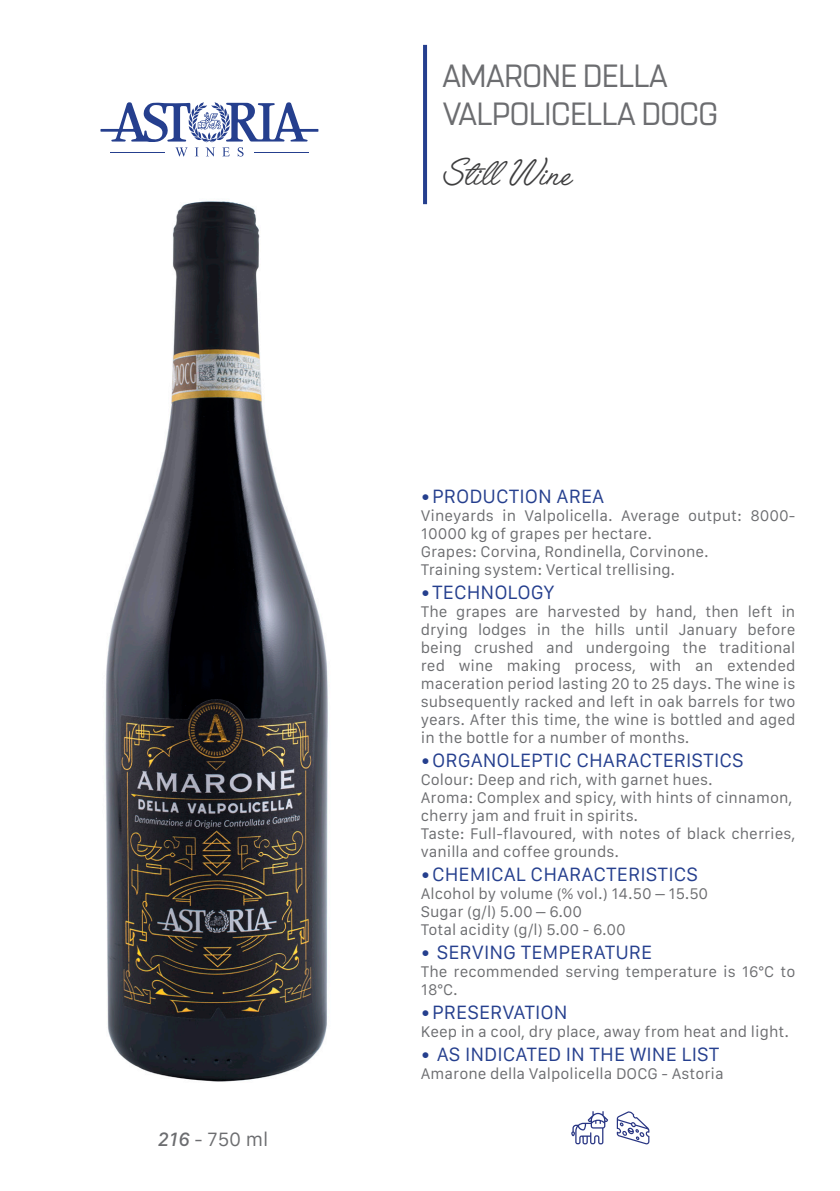
<style>
.page{position:relative;width:840px;height:1191px;background:#fff}
.page>*{position:absolute;margin:0;border:0;box-sizing:border-box;transform-origin:0 0}
.corsivo{font:48px "Angelface";color:#3e3e3f}
.NOME_VINO{font:32px "Rohn";color:#6c6d70}
.t1{font:20px "San Francisco Text";color:#253f8e}
.ml_vini{font:20px "San Francisco Text";color:#6c6d70}
.testo_2{font:16px/18px "San Francisco Text";color:#6c6d70}
.s1{font-weight:500;font-style:italic}
</style>
<div class="page">
<svg style="left:100px;top:102px;width:218px;height:54px"></svg>
<hr style="left:423px;top:45px;width:4px;height:159px;background:#253f8e">
<img style="left:105px;top:201px;width:223px;height:881px">
<svg style="left:571px;top:1111px;width:36px;height:33px"></svg>
<svg style="left:616px;top:1111px;width:33px;height:33px"></svg>
<p class="ml_vini" style="left:157px;top:1126px;width:112px"><span class="s1">216</span> - 750 ml</p>
<p class="NOME_VINO" style="left:442px;top:57px;width:226px">AMARONE DELLA</p>
<p class="NOME_VINO" style="left:442px;top:96px;width:276px">VALPOLICELLA DOCG</p>
<p class="corsivo" style="left:442px;top:147px;width:131px">Still Wine</p>
<p class="t1" style="left:420px;top:483px;width:185px">•PRODUCTION AREA</p>
<p class="testo_2" style="left:420px;top:507px;width:376px">Vineyards in Valpolicella. Average output: 8000-<br>10000 kg of grapes per hectare.</p>
<p class="testo_2" style="left:420px;top:543px;width:289px">Grapes: Corvina, Rondinella, Corvinone.</p>
<p class="testo_2" style="left:420px;top:561px;width:256px">Training system: Vertical trellising.</p>
<p class="t1" style="left:420px;top:579px;width:135px">•TECHNOLOGY</p>
<p class="testo_2" style="left:420px;top:603px;width:376px;text-align:justify">The grapes are harvested by hand, then left in drying lodges in the hills until January before being crushed and undergoing the traditional red wine making process, with an extended maceration period lasting 20 to 25 days. The wine is subsequently racked and left in oak barrels for two years. After this time, the wine is bottled and aged in the bottle for a number of months.</p>
<p class="t1" style="left:420px;top:747px;width:324px">•ORGANOLEPTIC CHARACTERISTICS</p>
<p class="testo_2" style="left:420px;top:771px;width:293px">Colour: Deep and rich, with garnet hues.</p>
<p class="testo_2" style="left:420px;top:789px;width:373px">Aroma: Complex and spicy, with hints of cinnamon,</p>
<p class="testo_2" style="left:420px;top:807px;width:219px">cherry jam and fruit in spirits.</p>
<p class="testo_2" style="left:420px;top:825px;width:376px">Taste: Full-flavoured, with notes of black cherries, vanilla and coffee grounds.</p>
<p class="t1" style="left:420px;top:861px;width:279px">•CHEMICAL CHARACTERISTICS</p>
<p class="testo_2" style="left:420px;top:885px;width:289px">Alcohol by volume (% vol.) 14.50 – 15.50</p>
<p class="testo_2" style="left:420px;top:903px;width:163px">Sugar (g/l) 5.00 – 6.00</p>
<p class="testo_2" style="left:420px;top:921px;width:206px">Total acidity (g/l) 5.00 - 6.00</p>
<p class="t1" style="left:420px;top:939px;width:233px">• SERVING TEMPERATURE</p>
<p class="testo_2" style="left:420px;top:963px;width:376px">The recommended serving temperature is 16°C to<br>18°C.</p>
<p class="t1" style="left:420px;top:999px;width:148px">•PRESERVATION</p>
<p class="testo_2" style="left:420px;top:1023px;width:369px">Keep in a cool, dry place, away from heat and light.</p>
<p class="t1" style="left:420px;top:1041px;width:300px">• AS INDICATED IN THE WINE LIST</p>
<p class="testo_2" style="left:420px;top:1065px;width:304px">Amarone della Valpolicella DOCG - Astoria</p>
</div>
